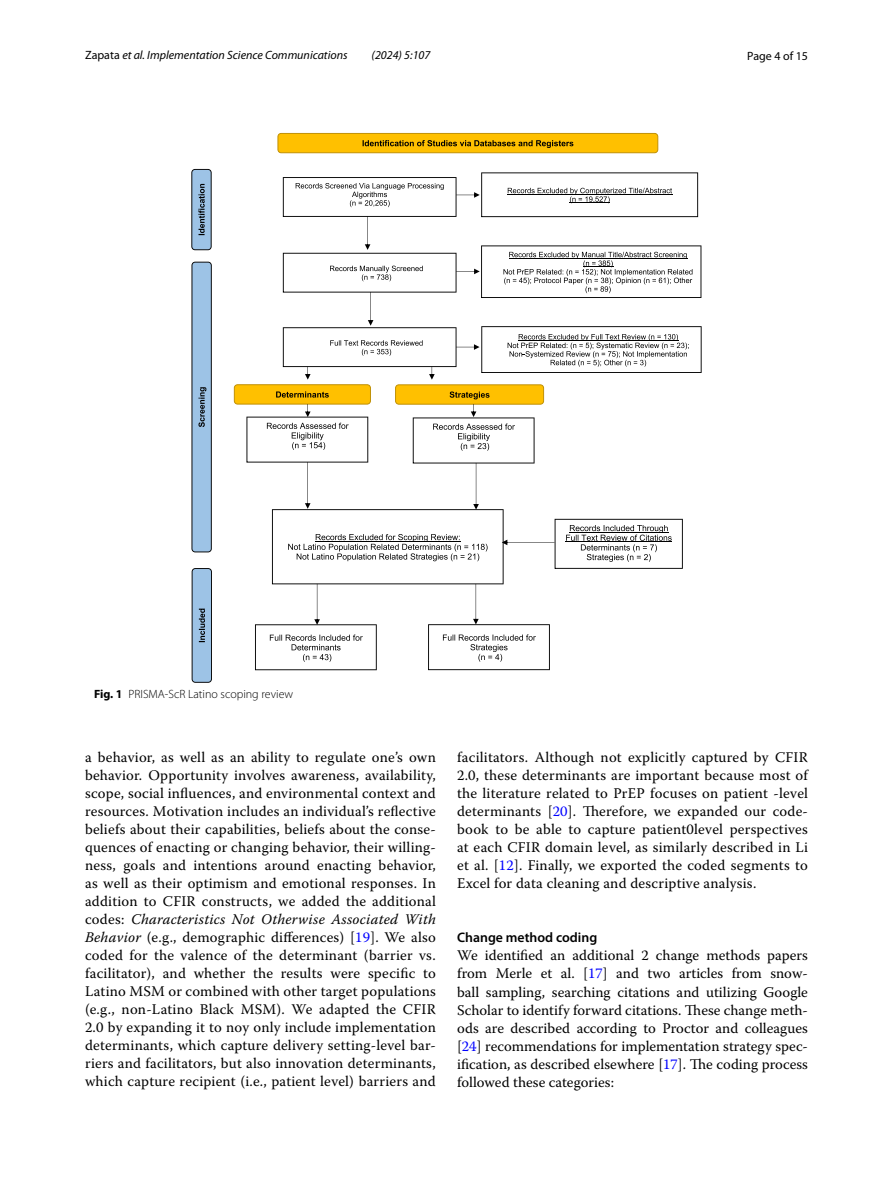
<style>
.page{position:relative;width:893px;height:1187px;background:#fff}
.page>*{position:absolute;margin:0;border:0;box-sizing:border-box;transform-origin:0 0}
.t1{font:14.7px/18px "Warnock Pro";letter-spacing:.015em;color:#000;text-align:justify}
.t2{font:600 13.8px "Myriad Pro";color:#000}
.t3{font:italic 12px "Myriad Pro";color:#000}
.t4{font:300 12px "Myriad Pro";color:#000}
.t5{font:12px "Myriad Pro";color:#000}
.s1{font-style:normal}
.s2{font-weight:700}
.s3{font-style:italic}
.s4{color:#00f}
</style>
<div class="page">
<svg style="left:191px;top:169px;width:21px;height:81px;background:#83a1bc"></svg>
<svg style="left:192px;top:568px;width:20px;height:114px;background:#8aabc9"></svg>
<svg style="left:277px;top:133px;width:381px;height:20px;background:#e8af01"></svg>
<svg style="left:191px;top:262px;width:21px;height:290px;background:#8eafcd"></svg>
<svg style="left:234px;top:172px;width:468px;height:498px"></svg>
<p class="t3" style="left:85px;top:48px;width:264px"><span class="s1">Zapata</span> et al. Implementation Science Communications</p>
<p class="t3" style="left:372px;top:48px;width:60px">(2024) 5:107</p>
<p class="t5" style="left:747px;top:48px;width:62px">Page 4 of 15</p>
<p class="t4" style="left:94px;top:687px;width:201px"><span class="s2">Fig. 1</span> PRISMA-ScR Latino scoping review</p>
<p class="t1" style="left:85px;top:747px;width:352px">a behavior, as well as an ability to regulate one’s own behavior. Opportunity involves awareness, availability, scope, social influences, and environmental context and resources. Motivation includes an individual’s reflective beliefs about their capabilities, beliefs about the conse&shy;quences of enacting or changing behavior, their willing&shy;ness, goals and intentions around enacting behavior, as well as their optimism and emotional responses. In addition to CFIR constructs, we added the additional codes: <span class="s3">Characteristics Not Otherwise Associated With Behavior</span> (e.g., demographic differences) [<span class="s4">19</span>]. We also coded for the valence of the determinant (barrier vs. facilitator), and whether the results were specific to Latino MSM or combined with other target populations (e.g., non-Latino Black MSM). We adapted the CFIR 2.0 by expanding it to noy only include implementation determinants, which capture delivery setting-level bar&shy;riers and facilitators, but also innovation determinants, which capture recipient (i.e., patient level) barriers and</p>
<p class="t1" style="left:457px;top:747px;width:352px">facilitators. Although not explicitly captured by CFIR 2.0, these determinants are important because most of the literature related to PrEP focuses on patient -level determinants [<span class="s4">20</span>]. Therefore, we expanded our code&shy;book to be able to capture patient0level perspectives at each CFIR domain level, as similarly described in Li et al. [<span class="s4">12</span>]. Finally, we exported the coded segments to Excel for data cleaning and descriptive analysis.</p>
<p class="t2" style="left:457px;top:929px;width:142px">Change method coding</p>
<p class="t1" style="left:457px;top:946px;width:352px">We identified an additional 2 change methods papers from Merle et al. [<span class="s4">17</span>] and two articles from snow&shy;ball sampling, searching citations and utilizing Google Scholar to identify forward citations. These change meth&shy;ods are described according to Proctor and colleagues [<span class="s4">24</span>] recommendations for implementation strategy spec&shy;ification, as described elsewhere [<span class="s4">17</span>]. The coding process followed these categories:</p>
</div>
